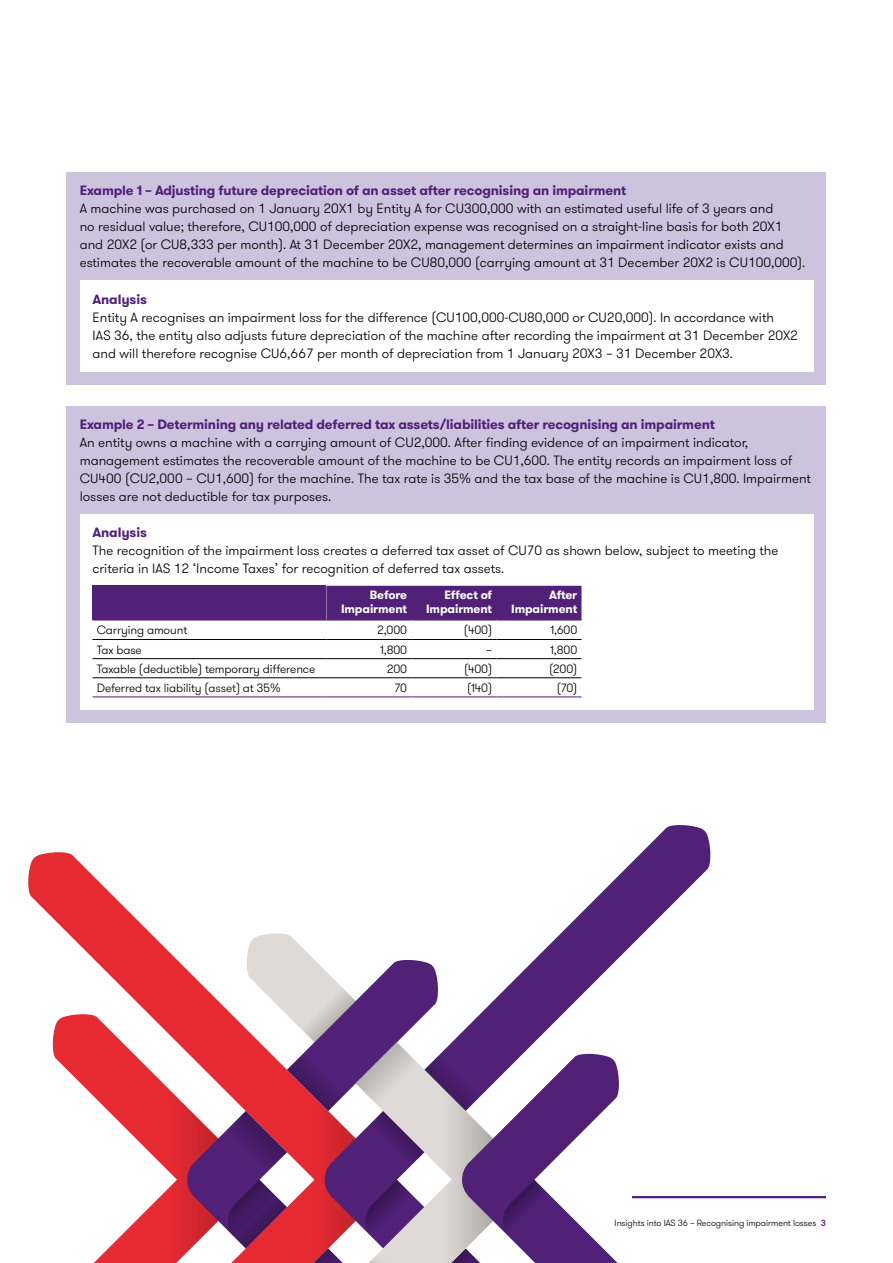
<style>
.page{position:relative;width:893px;height:1263px;background:#fff}
.page>*{position:absolute;margin:0;border:0;box-sizing:border-box;transform-origin:0 0}
.t1{font:300 13.5px/18px "GT Walsheim Pro";color:#000}
.t2{font:700 13.5px "GT Walsheim Pro";letter-spacing:-.01em;color:#512178}
.t3{font:300 12px "GT Walsheim Pro";letter-spacing:-.01em;color:#000}
.t4{font:700 12px/13.5px "GT Walsheim Pro";letter-spacing:-.01em;color:#fff;text-align:right}
.t5{font:300 9px "GT Walsheim Pro";letter-spacing:-.01em;color:#000}
.s1{font-weight:500;color:#512178}
</style>
<div class="page">
<hr style="left:632px;top:1196px;width:194px;height:2px;background:#512178">
<div style="left:67px;top:172px;width:759px;height:213px;background:#cec3df"></div>
<div style="left:67px;top:406px;width:759px;height:317px;background:#cec3df"></div>
<div style="left:80px;top:281px;width:733px;height:91px;background:#fff"></div>
<div style="left:80px;top:514px;width:733px;height:196px;background:#fff"></div>
<svg style="left:92px;top:586px;width:489px;height:93px"></svg>
<hr style="left:92px;top:619px;width:234px;height:1px;background:#512178">
<hr style="left:326px;top:619px;width:85px;height:1px;background:#512178">
<hr style="left:411px;top:619px;width:85px;height:1px;background:#512178">
<hr style="left:496px;top:619px;width:85px;height:1px;background:#512178">
<hr style="left:92px;top:696px;width:234px;height:1px;background:#512178">
<hr style="left:326px;top:696px;width:85px;height:1px;background:#512178">
<hr style="left:411px;top:696px;width:85px;height:1px;background:#512178">
<hr style="left:496px;top:696px;width:85px;height:1px;background:#512178">
<hr style="left:92px;top:639px;width:234px;height:1px;background:#000">
<hr style="left:326px;top:639px;width:85px;height:1px;background:#000">
<hr style="left:411px;top:639px;width:85px;height:1px;background:#000">
<hr style="left:496px;top:639px;width:85px;height:1px;background:#000">
<hr style="left:92px;top:658px;width:234px;height:1px;background:#000">
<hr style="left:326px;top:658px;width:85px;height:1px;background:#000">
<hr style="left:411px;top:658px;width:85px;height:1px;background:#000">
<hr style="left:496px;top:658px;width:85px;height:1px;background:#000">
<hr style="left:92px;top:677px;width:234px;height:1px;background:#000">
<hr style="left:326px;top:677px;width:85px;height:1px;background:#000">
<hr style="left:411px;top:677px;width:85px;height:1px;background:#000">
<hr style="left:496px;top:677px;width:85px;height:1px;background:#000">
<svg style="left:28px;top:852px;width:121px;height:160px"></svg>
<svg style="left:52px;top:1014px;width:95px;height:249px"></svg>
<svg style="left:558px;top:825px;width:153px;height:194px"></svg>
<svg style="left:558px;top:1053px;width:169px;height:210px"></svg>
<svg style="left:147px;top:932px;width:411px;height:331px"></svg>
<p class="t2" style="left:80px;top:182px;width:548px">Example 1 – Adjusting future depreciation of an asset after recognising an impairment</p>
<p class="t1" style="left:80px;top:200px;width:727px">A machine was purchased on 1 January 20X1 by Entity A for CU300,000 with an estimated useful life of 3 years and<br>no residual value; therefore, CU100,000 of depreciation expense was recognised on a straight-line basis for both 20X1 and 20X2 (or CU8,333 per month). At 31 December 20X2, management determines an impairment indicator exists and estimates the recoverable amount of the machine to be CU80,000 (carrying amount at 31 December 20X2 is CU100,000).</p>
<p class="t2" style="left:92px;top:290px;width:56px">Analysis</p>
<p class="t1" style="left:92px;top:308px;width:707px">Entity A recognises an impairment loss for the difference (CU100,000-CU80,000 or CU20,000). In accordance with<br>IAS 36, the entity also adjusts future depreciation of the machine after recording the impairment at 31 December 20X2 and will therefore recognise CU6,667 per month of depreciation from 1 January 20X3 – 31 December 20X3.</p>
<p class="t2" style="left:80px;top:415px;width:637px">Example 2 – Determining any related deferred tax assets/liabilities after recognising an impairment</p>
<p class="t1" style="left:80px;top:434px;width:733px">An entity owns a machine with a carrying amount of CU2,000. After finding evidence of an impairment indicator, management estimates the recoverable amount of the machine to be CU1,600. The entity records an impairment loss of CU400 (CU2,000 – CU1,600) for the machine. The tax rate is 35% and the tax base of the machine is CU1,800. Impairment losses are not deductible for tax purposes.</p>
<p class="t2" style="left:92px;top:524px;width:56px">Analysis</p>
<p class="t1" style="left:92px;top:542px;width:687px">The recognition of the impairment loss creates a deferred tax asset of CU70 as shown below, subject to meeting the criteria in IAS 12 ‘Income Taxes’ for recognition of deferred tax assets.</p>
<p class="t4" style="left:341px;top:588px;width:68px">Before<br>Impairment</p>
<p class="t4" style="left:426px;top:588px;width:68px">Effect of<br>Impairment</p>
<p class="t4" style="left:511px;top:588px;width:68px">After<br>Impairment</p>
<p class="t3" style="left:97px;top:623px;width:92px">Carrying amount</p>
<p class="t3" style="left:377px;top:623px;width:31px">2,000</p>
<p class="t3" style="left:464px;top:623px;width:30px">(400)</p>
<p class="t3" style="left:550px;top:623px;width:28px">1,600</p>
<p class="t3" style="left:97px;top:642px;width:47px">Tax base</p>
<p class="t3" style="left:380px;top:642px;width:29px">1,800</p>
<p class="t3" style="left:486px;top:642px;width:8px">–</p>
<p class="t3" style="left:550px;top:642px;width:29px">1,800</p>
<p class="t3" style="left:97px;top:661px;width:220px">Taxable (deductible) temporary difference</p>
<p class="t3" style="left:387px;top:661px;width:21px">200</p>
<p class="t3" style="left:464px;top:661px;width:30px">(400)</p>
<p class="t3" style="left:549px;top:661px;width:30px">(200)</p>
<p class="t3" style="left:97px;top:680px;width:185px">Deferred tax liability (asset) at 35%</p>
<p class="t3" style="left:395px;top:680px;width:14px">70</p>
<p class="t3" style="left:467px;top:680px;width:27px">(140)</p>
<p class="t3" style="left:557px;top:680px;width:22px">(70)</p>
<p class="t5" style="left:615px;top:1217px;width:213px">Insights into IAS 36 – Recognising impairment losses <span class="s1">3</span></p>
</div>
